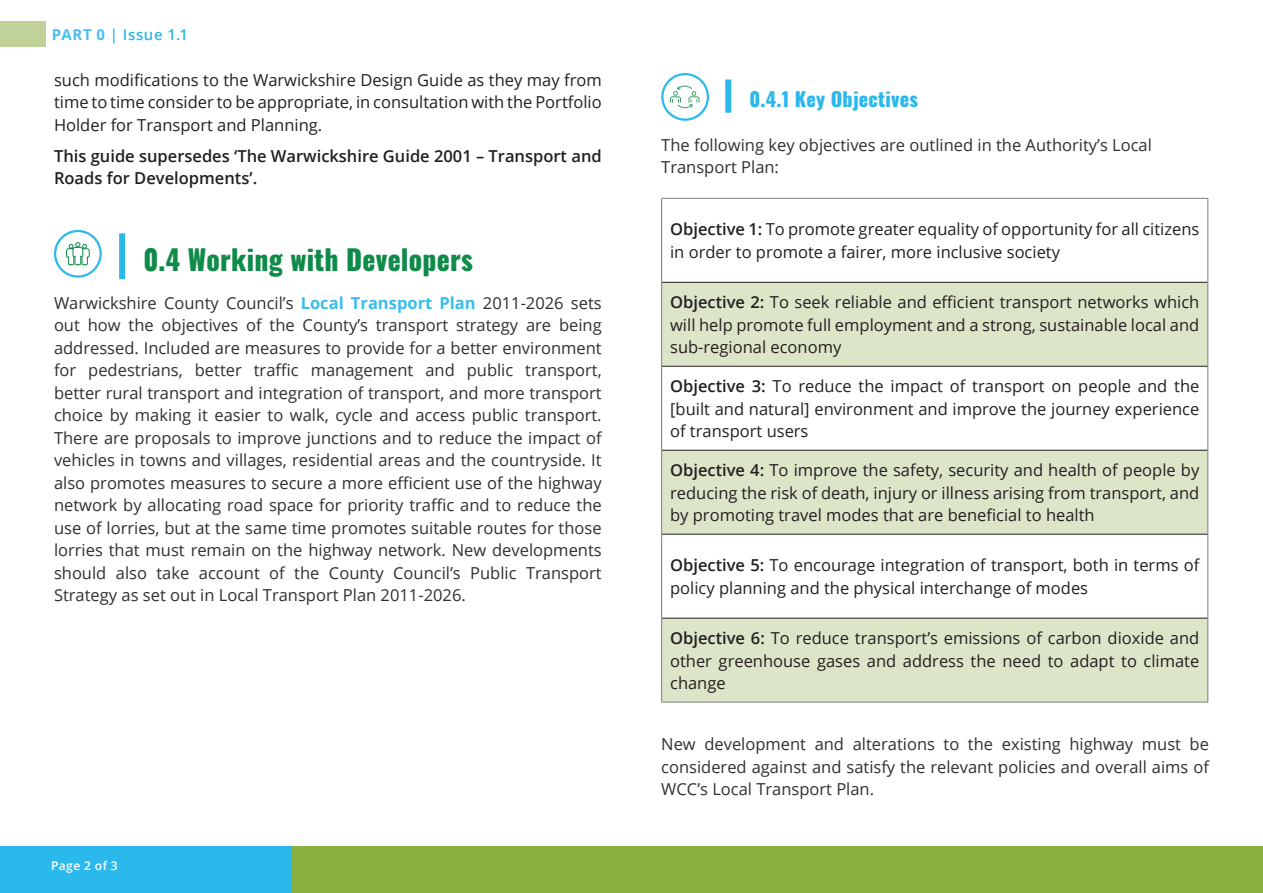
<style>
.page{position:relative;width:1263px;height:893px;background:#fff}
.page>*{position:absolute;margin:0;border:0;box-sizing:border-box;transform-origin:0 0}
.t1{font:800 28.05px "Oswald";letter-spacing:.01em;color:#0f8b49;scale:.95 1}
.t2{font:800 19.5px "Oswald";letter-spacing:.01em;color:#2bb9ec}
.t3{font:16.5px/22.5px "Open Sans";color:#312f30;text-align:justify}
.t4{font:16.5px/22.5px "Open Sans";color:#231f20;text-align:justify}
.t5{font:600 16.5px/22.5px "Open Sans";color:#231f20}
.t6{font:600 15px "Open Sans";letter-spacing:.04em;color:#2bb9ec}
.t7{font:600 12px "Open Sans";letter-spacing:.04em;color:#fff}
.s1{font-weight:700;color:#46bfee}
.s2{font-weight:700;color:#39bded}
.s3{font-weight:600}
</style>
<div class="page">
<div style="left:0;top:846px;width:293px;height:47px;background:#2bb9ec"></div>
<div style="left:292px;top:846px;width:971px;height:47px;background:#89b142"></div>
<div style="left:0;top:21px;width:46px;height:26px;background:#c0d299"></div>
<div style="left:119px;top:233px;width:6px;height:46px;background:#2bb9ec"></div>
<svg style="left:66px;top:242px;width:24px;height:23px"></svg>
<div style="left:54px;top:230px;width:48px;height:48px;border:2px solid #2cbaed;border-radius:50%"></div>
<svg style="left:662px;top:283px;width:545px;height:419px;fill:#dce5c8"></svg>
<hr style="left:661px;top:198px;width:547px;height:1px;background:#7c7e81">
<hr style="left:661px;top:199px;width:1px;height:83px;background:#7c7e81">
<hr style="left:1207px;top:199px;width:1px;height:83px;background:#7c7e81">
<hr style="left:661px;top:282px;width:1px;height:84px;background:#7c7e81">
<hr style="left:1207px;top:282px;width:1px;height:84px;background:#7c7e81">
<hr style="left:661px;top:366px;width:1px;height:84px;background:#7c7e81">
<hr style="left:1207px;top:366px;width:1px;height:84px;background:#7c7e81">
<hr style="left:661px;top:450px;width:1px;height:84px;background:#7c7e81">
<hr style="left:1207px;top:450px;width:1px;height:84px;background:#7c7e81">
<hr style="left:661px;top:534px;width:1px;height:84px;background:#7c7e81">
<hr style="left:1207px;top:534px;width:1px;height:84px;background:#7c7e81">
<hr style="left:661px;top:618px;width:1px;height:84px;background:#7c7e81">
<hr style="left:1207px;top:618px;width:1px;height:84px;background:#7c7e81">
<hr style="left:661px;top:702px;width:547px;height:1px;background:#7c7e81">
<hr style="left:662px;top:282px;width:545px;height:1px;background:#231f20">
<hr style="left:662px;top:366px;width:545px;height:1px;background:#231f20">
<hr style="left:662px;top:450px;width:545px;height:1px;background:#231f20">
<hr style="left:662px;top:534px;width:545px;height:1px;background:#231f20">
<hr style="left:662px;top:618px;width:545px;height:1px;background:#231f20">
<svg style="left:670px;top:86px;width:29px;height:22px"></svg>
<div style="left:661px;top:73px;width:48px;height:48px;border:2px solid #2cbaed;border-radius:50%"></div>
<div style="left:725px;top:80px;width:6px;height:33px;background:#2bb9ec"></div>
<p class="t6" style="left:52px;top:24px;width:138px"><span class="s1">PART 0</span> | Issue 1.1</p>
<p class="t4" style="left:54px;top:68px;width:549px">such modifications to the Warwickshire Design Guide as they may from time to time consider to be appropriate, in consultation with the Portfolio Holder for Transport and Planning.</p>
<p class="t5" style="left:54px;top:144px;width:549px">This guide supersedes ‘The Warwickshire Guide 2001 – Transport and<br>Roads for Developments’.</p>
<h1 class="t1" style="left:143px;top:245px;width:348px">0.4 Working with Developers</h1>
<p class="t3" style="left:54px;top:291px;width:549px">Warwickshire County Council’s <span class="s2">Local Transport Plan</span> 2011-2026 sets out how the objectives of the County’s transport strategy are being addressed. Included are measures to provide for a better environment for pedestrians, better traffic management and public transport, better rural transport and integration of transport, and more transport choice by making it easier to walk, cycle and access public transport.<br>There are proposals to improve junctions and to reduce the impact of vehicles in towns and villages, residential areas and the countryside. It also promotes measures to secure a more efficient use of the highway network by allocating road space for priority traffic and to reduce the use of lorries, but at the same time promotes suitable routes for those lorries that must remain on the highway network. New developments should also take account of the County Council’s Public Transport Strategy as set out in Local Transport Plan 2011-2026.</p>
<p class="t7" style="left:51px;top:858px;width:68px">Page 2 of 3</p>
<p class="t2" style="left:749px;top:89px;width:170px">0.4.1 Key Objectives</p>
<p class="t3" style="left:661px;top:133px;width:492px">The following key objectives are outlined in the Authority’s Local<br>Transport Plan:</p>
<p class="t4" style="left:670px;top:218px;width:531px"><span class="s3">Objective 1:</span> To promote greater equality of opportunity for all citizens in order to promote a fairer, more inclusive society</p>
<p class="t4" style="left:670px;top:290px;width:531px"><span class="s3">Objective 2:</span> To seek reliable and efficient transport networks which will help promote full employment and a strong, sustainable local and sub-regional economy</p>
<p class="t4" style="left:670px;top:374px;width:531px"><span class="s3">Objective 3:</span> To reduce the impact of transport on people and the [built and natural] environment and improve the journey experience of transport users</p>
<p class="t4" style="left:670px;top:458px;width:531px"><span class="s3">Objective 4:</span> To improve the safety, security and health of people by reducing the risk of death, injury or illness arising from transport, and by promoting travel modes that are beneficial to health</p>
<p class="t4" style="left:670px;top:554px;width:531px"><span class="s3">Objective 5:</span> To encourage integration of transport, both in terms of policy planning and the physical interchange of modes</p>
<p class="t4" style="left:670px;top:626px;width:531px"><span class="s3">Objective 6:</span> To reduce transport’s emissions of carbon dioxide and other greenhouse gases and address the need to adapt to climate change</p>
<p class="t3" style="left:661px;top:733px;width:549px">New development and alterations to the existing highway must be considered against and satisfy the relevant policies and overall aims of WCC’s Local Transport Plan.</p>
</div>
